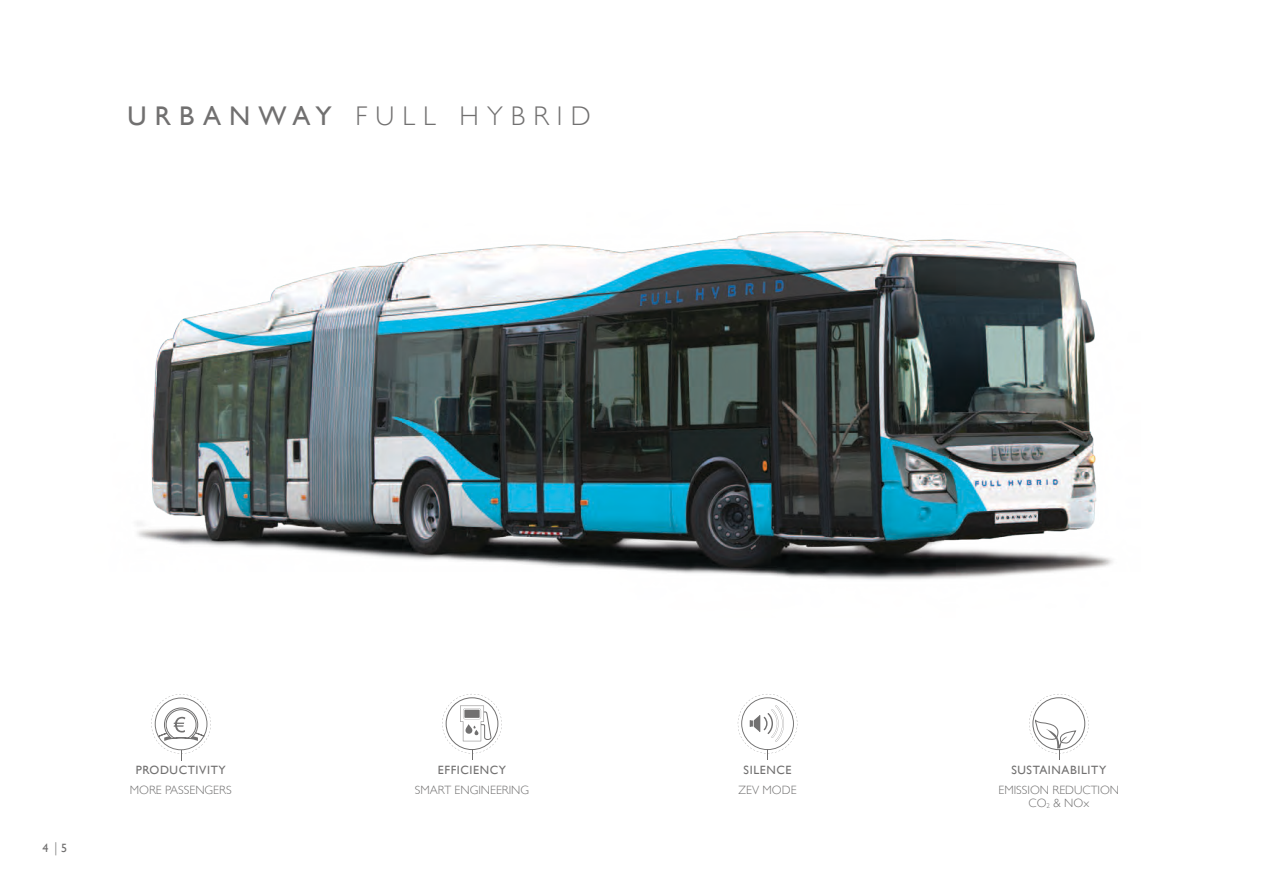
<style>
.page{position:relative;width:1263px;height:893px;background:#fff}
.page>*{position:absolute;margin:0;border:0;box-sizing:border-box;transform-origin:0 0}
.t1{font:300 27px "Gill Sans";letter-spacing:.3em;color:#717070}
.t2{font:27px "Gill Sans";color:#717070}
.t3{font:300 12px/13.5px "Gill Sans";color:#717070;text-align:center}
.t4{font:12px "Gill Sans";letter-spacing:.05em;color:#717070}
.s1{font-weight:400}
.s2{font-size:14.25px}
</style>
<div class="page">
<svg style="left:1029px;top:694px;width:59px;height:66px"></svg>
<svg style="left:151px;top:694px;width:60px;height:66px"></svg>
<svg style="left:738px;top:694px;width:59px;height:66px"></svg>
<svg style="left:442px;top:694px;width:60px;height:66px"></svg>
<img style="left:137px;top:231px;width:976px;height:349px">
<h1 class="t2" style="left:128px;top:100px;width:52px">U RBAN</h1>
<h1 class="t1" style="left:258px;top:100px;width:138px"><span class="s1">WA Y</span> FULL</h1>
<h1 class="t1" style="left:460px;top:100px;width:93px">HYBRID</h1>
<p class="t4" style="left:43px;top:841px;width:26px">4<span class="s2">|</span>5</p>
<p class="t4" style="left:136px;top:763px;width:92px">PRODUCTIVITY</p>
<p class="t3" style="left:130px;top:783px;width:103px">MORE PASSENGERS</p>
<p class="t4" style="left:438px;top:763px;width:70px">EFFICIENCY</p>
<p class="t3" style="left:415px;top:783px;width:116px">SMART ENGIN EERING</p>
<p class="t4" style="left:744px;top:763px;width:49px">SILENCE</p>
<p class="t3" style="left:739px;top:783px;width:59px">ZEV MODE</p>
<p class="t4" style="left:1011px;top:763px;width:89px">SUSTAINABILITY</p>
<p class="t3" style="left:998px;top:783px;width:120px">EMISSION REDUCTION<br>CO<sub>2</sub> &amp; N OX</p>
</div>
